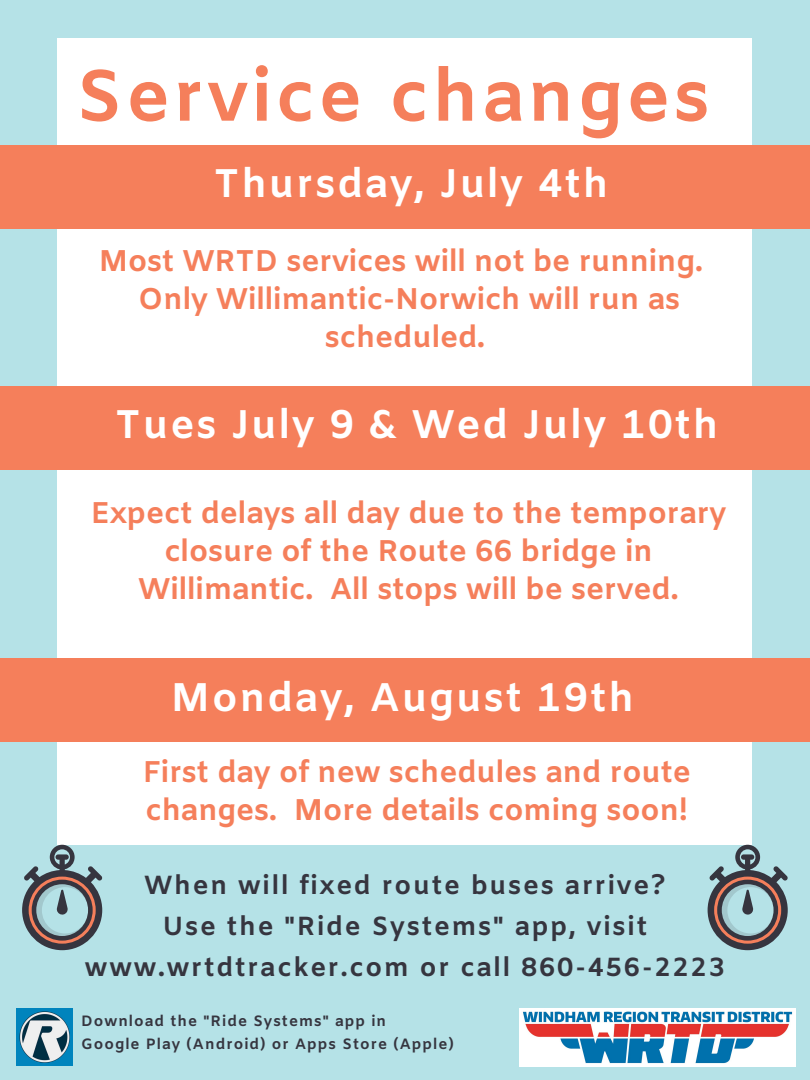
<style>
.page{position:relative;width:810px;height:1080px;background:#b5e2e7}
.page>*{position:absolute;margin:0;border:0;box-sizing:border-box;transform-origin:0 0}
.t1{font:700 72.5px "Amiko";letter-spacing:.05em;color:#f57f5b}
.t2{font:700 40px "Amiko";letter-spacing:.05em;color:#fff}
.t3{font:700 30px/38px "Amiko";color:#f57f5b;text-align:center}
.t4{font:700 26.25px/40.9px "Amiko";letter-spacing:.07em;color:#36353f;text-align:center}
.t5{font:700 15px/23.2px "Amiko";letter-spacing:.07em;color:#36353f}
</style>
<div class="page">
<div style="left:58px;top:38px;width:694px;height:807px;background:#fff"></div>
<img style="left:519px;top:1009px;width:277px;height:57px">
<svg style="left:22px;top:845px;width:80px;height:105px"></svg>
<svg style="left:708px;top:845px;width:80px;height:105px"></svg>
<img style="left:16px;top:1009px;width:56px;height:56px">
<div style="left:0;top:658px;width:810px;height:84px;background:#f57f5b"></div>
<div style="left:0;top:145px;width:810px;height:84px;background:#f57f5b"></div>
<div style="left:0;top:386px;width:810px;height:84px;background:#f57f5b"></div>
<h1 class="t1" style="left:76px;top:53px;width:635px">Service changes</h1>
<h2 class="t2" style="left:214px;top:160px;width:396px">Thursday, July 4th</h2>
<p class="t3" style="left:99px;top:244px;width:606px">Most WRTD services will not be running.<br>Only Willimantic-Norwich will run as scheduled.</p>
<h2 class="t2" style="left:115px;top:401px;width:605px">Tues July 9 &amp; Wed July 10th</h2>
<p class="t3" style="left:91px;top:497px;width:637px">Expect delays all day due to the temporary closure of the Route 66 bridge in<br>Willimantic. All stops will be served.</p>
<h2 class="t2" style="left:171px;top:673px;width:465px">Monday, August 19th</h2>
<p class="t3" style="left:143px;top:755px;width:549px;text-align:left">First day of new schedules and route changes. More details coming soon!</p>
<p class="t4" style="left:85px;top:867px;width:642px">When will fixed route buses arrive?<br>Use the "Ride Systems" app, visit www.wrtdtracker.com or call 860-456-2223</p>
<p class="t5" style="left:81px;top:1011px;width:374px">Download the "Ride Systems" app in<br>Google Play (Android) or Apps Store (Apple)</p>
</div>
